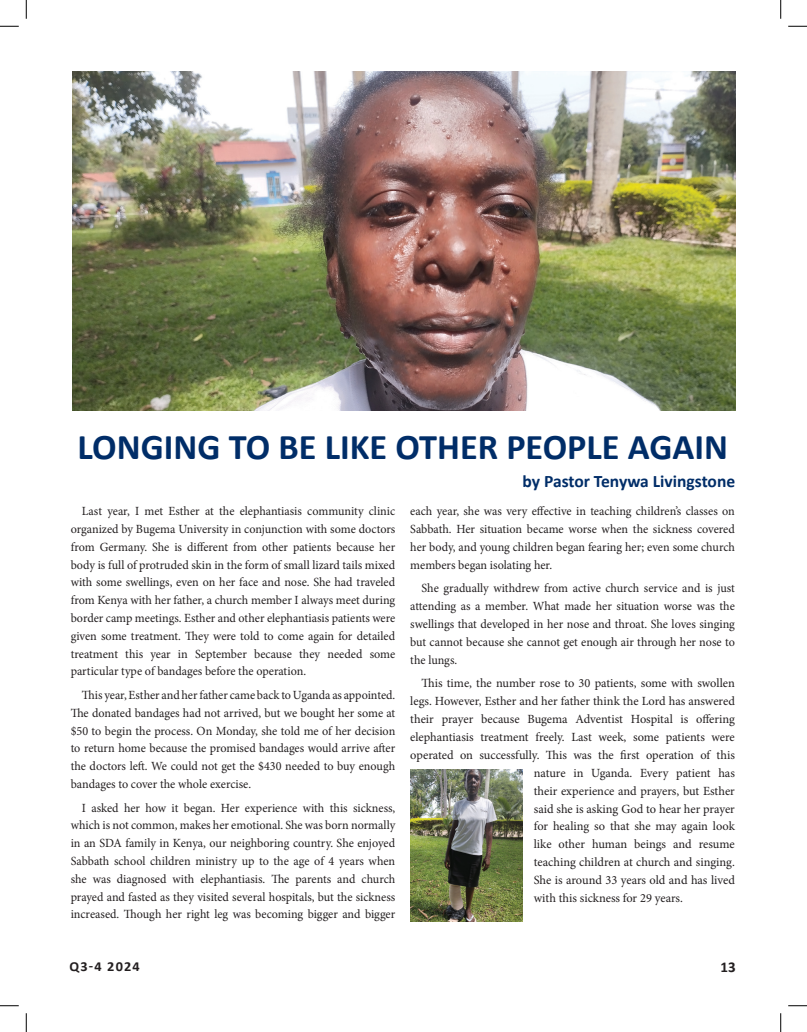
<style>
.page{position:relative;width:807px;height:1032px;background:#fff}
.page>*{position:absolute;margin:0;border:0;box-sizing:border-box;transform-origin:0 0}
.t1{font:700 36.25px "Calibri";color:#002d68}
.t2{font:700 17.5px "Calibri";letter-spacing:-.01em;color:#002d68}
.t3{font:700 15px "Calibri";color:#231f20}
.t4{font:700 13.75px "Calibri";letter-spacing:.08em;color:#231f20;scale:1.04 1}
.t5{font:12.5px/17.8px "Minion Pro";color:#231f20;text-align:justify}
</style>
<div class="page">
<img style="left:72px;top:71px;width:663px;height:339px">
<img style="left:410px;top:769px;width:112px;height:152px">
<svg style="left:0;top:25px;width:19px;height:2px"></svg>
<svg style="left:788px;top:25px;width:18px;height:2px"></svg>
<svg style="left:0;top:1005px;width:19px;height:1px"></svg>
<svg style="left:788px;top:1005px;width:18px;height:1px"></svg>
<svg style="left:25px;top:0;width:2px;height:19px"></svg>
<svg style="left:25px;top:1013px;width:2px;height:18px"></svg>
<svg style="left:780px;top:0;width:1px;height:19px"></svg>
<svg style="left:780px;top:1013px;width:1px;height:18px"></svg>
<h1 class="t1" style="left:77px;top:421px;width:651px">LONGING TO BE LIKE OTHER PEOPLE AGAIN</h1>
<h2 class="t2" style="left:522px;top:469px;width:214px">by Pastor Tenywa Livingstone</h2>
<p class="t5" style="left:71px;top:502px;width:326px;text-indent:11px">Last year, I met Esther at the elephantiasis community clinic organized by Bugema University in conjunction with some doctors from Germany. She is different from other patients because her body is full of protruded skin in the form of small lizard tails mixed with some swellings, even on her face and nose. She had traveled from Kenya with her father, a church member I always meet during border camp meetings. Esther and other elephantiasis patients were given some treatment. They were told to come again for detailed treatment this year in September because they needed some particular type of bandages before the operation.</p>
<p class="t5" style="left:71px;top:686px;width:326px;text-indent:11px">This year, Esther and her father came back to Uganda as appointed.<br>The donated bandages had not arrived, but we bought her some at $50 to begin the process. On Monday, she told me of her decision to return home because the promised bandages would arrive after the doctors left. We could not get the $430 needed to buy enough bandages to cover the whole exercise.</p>
<p class="t5" style="left:71px;top:798px;width:326px;text-indent:11px">I asked her how it began. Her experience with this sickness, which is not common, makes her emotional. She was born normally in an SDA family in Kenya, our neighboring country. She enjoyed Sabbath school children ministry up to the age of 4 years when she was diagnosed with elephantiasis. The parents and church prayed and fasted as they visited several hospitals, but the sickness increased. Though her right leg was becoming bigger and bigger</p>
<p class="t5" style="left:410px;top:502px;width:326px">each year, she was very effective in teaching children’s classes on Sabbath. Her situation became worse when the sickness covered her body, and young children began fearing her; even some church members began isolating her.</p>
<p class="t5" style="left:410px;top:579px;width:326px;text-indent:11px">She gradually withdrew from active church service and is just attending as a member. What made her situation worse was the swellings that developed in her nose and throat. She loves singing but cannot because she cannot get enough air through her nose to the lungs.</p>
<p class="t5" style="left:421px;top:674px;width:315px">This time, the number rose to 30 patients, some with swollen</p>
<p class="t5" style="left:410px;top:692px;width:326px">legs. However, Esther and her father think the Lord has answered</p>
<p class="t5" style="left:410px;top:710px;width:326px">their prayer because Bugema Adventist Hospital is offering</p>
<p class="t5" style="left:410px;top:728px;width:326px">elephantiasis treatment freely. Last week, some patients were</p>
<p class="t5" style="left:410px;top:746px;width:326px">operated on successfully. This was the first operation of this</p>
<p class="t5" style="left:533px;top:763px;width:202px">nature in Uganda. Every patient has</p>
<p class="t5" style="left:533px;top:781px;width:202px">their experience and prayers, but Esther</p>
<p class="t5" style="left:533px;top:799px;width:202px">said she is asking God to hear her prayer</p>
<p class="t5" style="left:533px;top:817px;width:202px">for healing so that she may again look</p>
<p class="t5" style="left:533px;top:835px;width:202px">like other human beings and resume</p>
<p class="t5" style="left:533px;top:853px;width:202px">teaching children at church and singing.</p>
<p class="t5" style="left:533px;top:871px;width:202px">She is around 33 years old and has lived</p>
<p class="t5" style="left:533px;top:889px;width:150px">with this sickness for 29 years.</p>
<p class="t4" style="left:69px;top:956px;width:69px">Q3-4 2024</p>
<p class="t3" style="left:720px;top:956px;width:17px">13</p>
</div>
